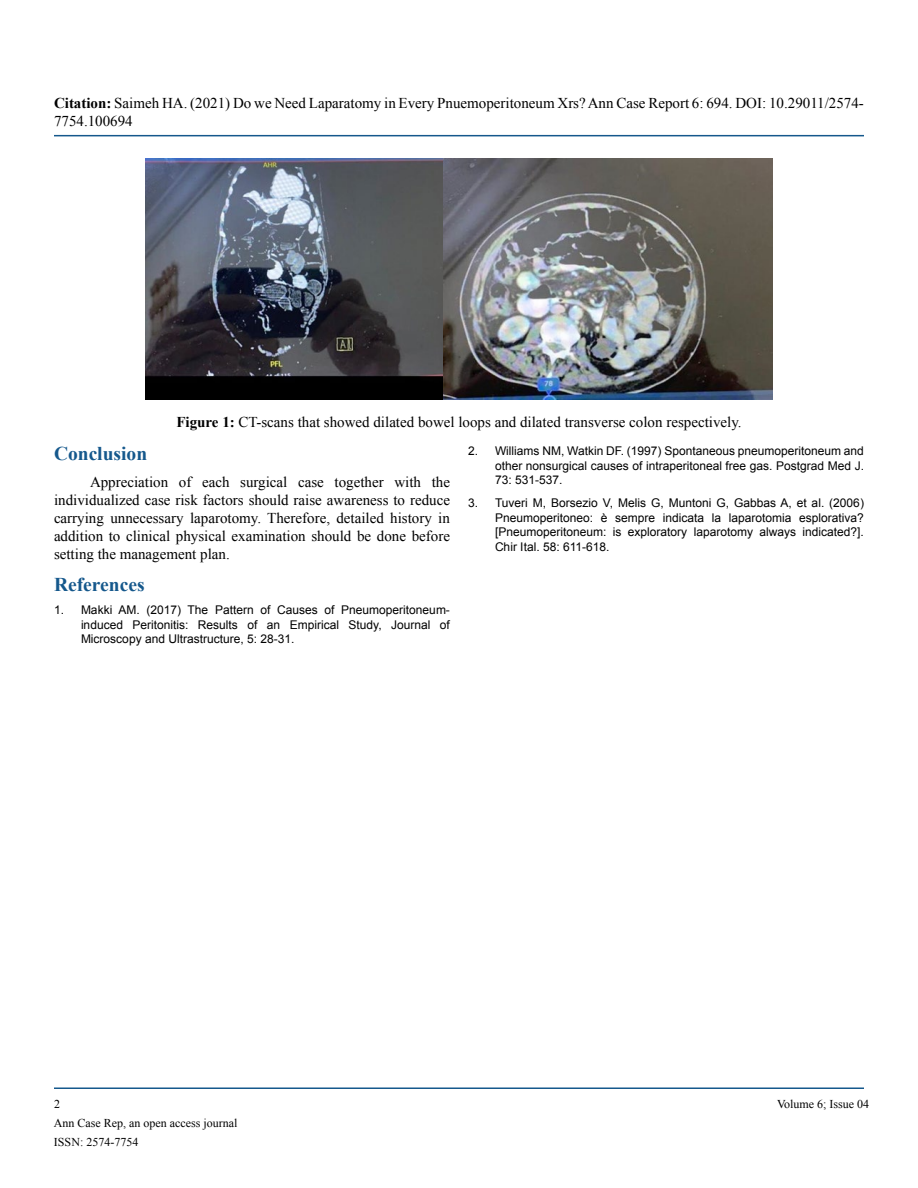
<style>
.page{position:relative;width:918px;height:1188px;background:#fff}
.page>*{position:absolute;margin:0;border:0;box-sizing:border-box;transform-origin:0 0}
.t1{font:700 19.5px "Times New Roman";color:#15588c}
.t2{font:15px/18px "Times New Roman";color:#000}
.t3{font:12px/14.4px "Arial";color:#000;text-align:justify}
.t4{font:12px/18.9px "Times New Roman";color:#000}
.s1{font-weight:700}
</style>
<div class="page">
<hr style="left:54px;top:135px;width:810px;height:1px;background:#15588c">
<hr style="left:54px;top:1088px;width:810px;height:1px;background:#15588c">
<img style="left:145px;top:158px;width:628px;height:242px">
<p class="t2" style="left:54px;top:94px;width:811px"><span class="s1">Citation:</span> Saimeh HA. (2021) Do we Need Laparatomy in Every Pnuemoperitoneum Xrs? Ann Case Report 6: 694. DOI: 10.29011/2574-<br>7754.100694</p>
<p class="t2" style="left:176px;top:412px;width:567px"><span class="s1">Figure 1:</span> CT-scans that showed dilated bowel loops and dilated transverse colon respectively.</p>
<h1 class="t1" style="left:54px;top:440px;width:95px">Conclusion</h1>
<p class="t2" style="left:54px;top:472px;width:398px;text-align:justify;text-indent:36px">Appreciation of each surgical case together with the individualized case risk factors should raise awareness to reduce carrying unnecessary laparotomy. Therefore, detailed history in addition to clinical physical examination should be done before setting the management plan.</p>
<h1 class="t1" style="left:54px;top:571px;width:92px">References</h1>
<p class="t3" style="left:81px;top:603px;width:370px;text-indent:-27px">1. Makki AM. (2017) The Pattern of Causes of Pneumoperitoneum&shy;induced Peritonitis: Results of an Empirical Study, Journal of Microscopy and Ultrastructure, 5: 28-31.</p>
<p class="t3" style="left:495px;top:444px;width:371px;text-indent:-27px">2. Williams NM, Watkin DF. (1997) Spontaneous pneumoperitoneum and other nonsurgical causes of intraperitoneal free gas. Postgrad Med J.<br>73: 531-537.</p>
<p class="t3" style="left:495px;top:496px;width:370px;text-indent:-27px">3. Tuveri M, Borsezio V, Melis G, Muntoni G, Gabbas A, et al. (2006)<br>Pneumoperitoneo: è sempre indicata la laparotomia esplorativa? [Pneumoperitoneum: is exploratory laparotomy always indicated?].<br>Chir Ital. 58: 611-618.</p>
<p class="t4" style="left:54px;top:1094px;width:7px">2</p>
<p class="t4" style="left:777px;top:1094px;width:94px">Volume 6; Issue 04</p>
<p class="t4" style="left:54px;top:1114px;width:185px">Ann Case Rep, an open access journal<br>ISSN: 2574-7754</p>
</div>
